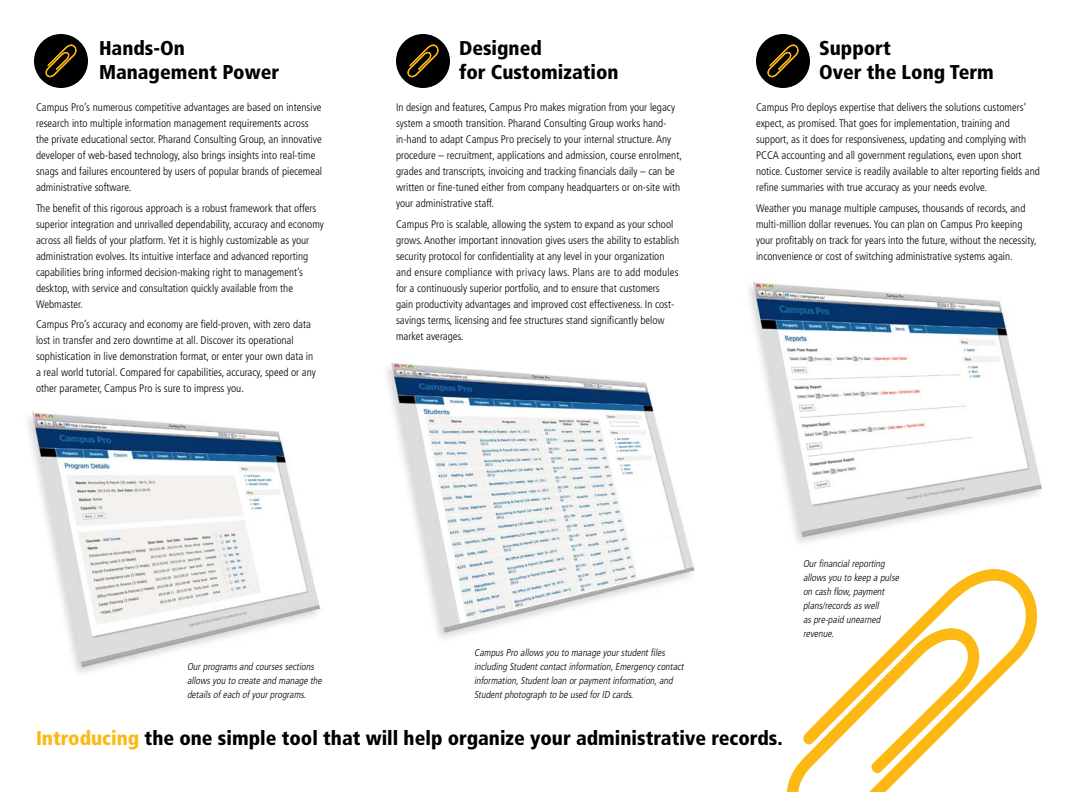
<style>
.page{position:relative;width:1080px;height:792px;background:#fff}
.page>*{position:absolute;margin:0;border:0;box-sizing:border-box;transform-origin:0 0}
.t1{font:900 condensed 20px/24px "Frutiger";color:#000}
.t2{font:300 condensed 11px/16px "Frutiger";color:#000}
.t3{font:italic 300 condensed 10px/14px "Frutiger";color:#000}
.s1{color:#fdb813}
</style>
<div class="page">
<img style="left:748px;top:282px;width:294px;height:260px">
<img style="left:28px;top:412px;width:293px;height:261px">
<img style="left:386px;top:356px;width:367px;height:283px">
<div style="left:34px;top:34px;width:54px;height:54px;background:#000;border-radius:50%"></div>
<svg style="left:45px;top:44px;width:32px;height:34px"></svg>
<div style="left:396px;top:34px;width:54px;height:54px;background:#000;border-radius:50%"></div>
<svg style="left:407px;top:44px;width:32px;height:34px"></svg>
<div style="left:756px;top:34px;width:54px;height:54px;background:#000;border-radius:50%"></div>
<svg style="left:767px;top:44px;width:32px;height:34px"></svg>
<svg style="left:787px;top:569px;width:250px;height:223px"></svg>
<h1 class="t1" style="left:99px;top:36px;width:182px">Hands-On<br>Management Power</h1>
<p class="t2" style="left:36px;top:99px;width:288px">Campus Pro’s numerous competitive advantages are based on intensive research into multiple information management requirements across the private educational sector. Pharand Consulting Group, an innovative developer of web-based technology, also brings insights into real-time snags and failures encountered by users of popular brands of piecemeal administrative software.</p>
<p class="t2" style="left:36px;top:200px;width:289px">The benefit of this rigorous approach is a robust framework that offers superior integration and unrivalled dependability, accuracy and economy across all fields of your platform. Yet it is highly customizable as your administration evolves. Its intuitive interface and advanced reporting capabilities bring informed decision-making right to management’s desktop, with service and consultation quickly available from the Webmaster.</p>
<p class="t2" style="left:36px;top:317px;width:281px">Campus Pro’s accuracy and economy are field-proven, with zero data lost in transfer and zero downtime at all. Discover its operational sophistication in live demonstration format, or enter your own data in a real world tutorial. Compared for capabilities, accuracy, speed or any other parameter, Campus Pro is sure to impress you.</p>
<h1 class="t1" style="left:459px;top:36px;width:161px">Designed<br>for Customization</h1>
<p class="t2" style="left:396px;top:99px;width:288px">In design and features, Campus Pro makes migration from your legacy system a smooth transition. Pharand Consulting Group works hand&shy;in-hand to adapt Campus Pro precisely to your internal structure. Any procedure – recruitment, applications and admission, course enrolment, grades and transcripts, invoicing and tracking financials daily – can be written or fine-tuned either from company headquarters or on-site with your administrative staff.</p>
<p class="t2" style="left:396px;top:216px;width:285px">Campus Pro is scalable, allowing the system to expand as your school grows. Another important innovation gives users the ability to establish security protocol for confidentiality at any level in your organization and ensure compliance with privacy laws. Plans are to add modules for a continuously superior portfolio, and to ensure that customers gain productivity advantages and improved cost effectiveness. In cost&shy;savings terms, licensing and fee structures stand significantly below market averages.</p>
<h1 class="t1" style="left:819px;top:36px;width:176px">Support<br>Over the Long Term</h1>
<p class="t2" style="left:756px;top:99px;width:285px">Campus Pro deploys expertise that delivers the solutions customers’ expect, as promised. That goes for implementation, training and support, as it does for responsiveness, updating and complying with PCCA accounting and all government regulations, even upon short notice. Customer service is readily available to alter reporting fields and refine summaries with true accuracy as your needs evolve.</p>
<p class="t2" style="left:756px;top:200px;width:282px">Weather you manage multiple campuses, thousands of records, and multi-million dollar revenues. You can plan on Campus Pro keeping your profitably on track for years into the future, without the necessity, inconvenience or cost of switching administrative systems again.</p>
<p class="t3" style="left:803px;top:557px;width:100px">Ourfinancialreporting allowsyou to keep a pulse on cash flow,payment plans/recordsaswell aspre-paid unearned revenue.</p>
<p class="t3" style="left:474px;top:645px;width:213px">CampusPro allowsyou to manage yourstudentfiles including Studentcontactinformation,Emergencycontact information,Studentloan orpaymentinformation,and Studentphotograph to be used forID cards.</p>
<p class="t3" style="left:187px;top:659px;width:138px">Ourprogramsand coursessections allowsyou to create and manage the detailsofeach ofyourprograms.</p>
<h1 class="t1" style="left:36px;top:726px;width:748px"><span class="s1">Introducing</span> the one simple tool that will help organize your administrative records.</h1>
</div>
